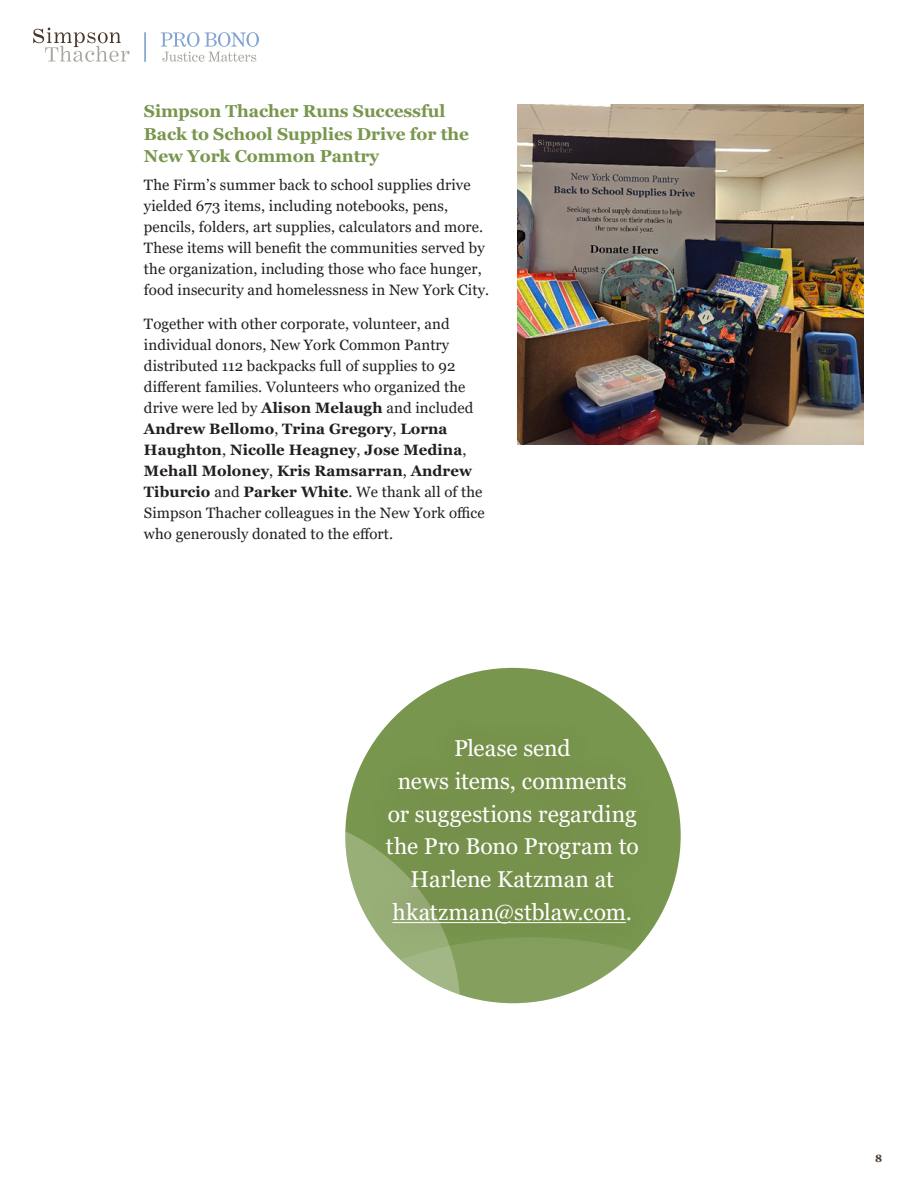
<style>
.page{position:relative;width:918px;height:1188px;background:#fff}
.page>*{position:absolute;margin:0;border:0;box-sizing:border-box;transform-origin:0 0}
.t1{font:22.95px/32.5px "Georgia";color:#fff;text-align:center}
.Subhead7490{font:700 17.25px/22.5px "Georgia";letter-spacing:-.005em;color:#78964d}
.Standard_Text{font:15px/21px "Georgia";letter-spacing:.005em;color:#231f20}
.t2{font:700 10.5px "Georgia";color:#493728}
.s1{font-weight:700}
</style>
<div class="page">
<svg style="left:33px;top:28px;width:97px;height:34px"></svg>
<svg style="left:161px;top:32px;width:98px;height:30px"></svg>
<hr style="left:144px;top:32px;width:2px;height:30px;background:#81a3d1">
<div style="left:345px;top:668px;width:336px;height:335px;background:#78964d;border-radius:50%"></div>
<svg style="left:345px;top:831px;width:290px;height:172px"></svg>
<div style="left:363px;top:715px;width:299px;height:234px;background:#493728;opacity:.35"></div>
<hr style="left:392px;top:922px;width:234px;height:1px;background:#fff">
<img style="left:517px;top:104px;width:347px;height:341px">
<p class="Subhead7490" style="left:144px;top:100px;width:326px">Simpson Thacher Runs Successful<br>Back to School Supplies Drive for the<br>New York Common Pantry</p>
<p class="Standard_Text" style="left:144px;top:175px;width:347px">The Firm’s summer back to school supplies drive yielded 673 items, including notebooks, pens, pencils, folders, art supplies, calculators and more.<br>These items will benefit the communities served by the organization, including those who face hunger, food insecurity and homelessness in New York City.</p>
<p class="Standard_Text" style="left:144px;top:314px;width:342px">Together with other corporate, volunteer, and individual donors, New York Common Pantry distributed 112 backpacks full of supplies to 92 different families. Volunteers who organized the drive were led by <span class="s1">Alison Melaugh</span> and included <span class="s1">Andrew Bellomo</span>, <span class="s1">Trina Gregory</span>, <span class="s1">Lorna Haughton</span>, <span class="s1">Nicolle Heagney</span>, <span class="s1">Jose Medina</span>, <span class="s1">Mehall Moloney</span>, <span class="s1">Kris Ramsarran</span>, <span class="s1">Andrew Tiburcio</span> and <span class="s1">Parker White</span>. We thank all of the Simpson Thacher colleagues in the New York office who generously donated to the effort.</p>
<p class="t1" style="left:386px;top:733px;width:255px">Please send<br>news items, comments or suggestions regarding the Pro Bono Program to<br>Harlene Katzman at hkatzman@stblaw.com.</p>
<p class="t2" style="left:875px;top:1152px;width:9px">8</p>
</div>
